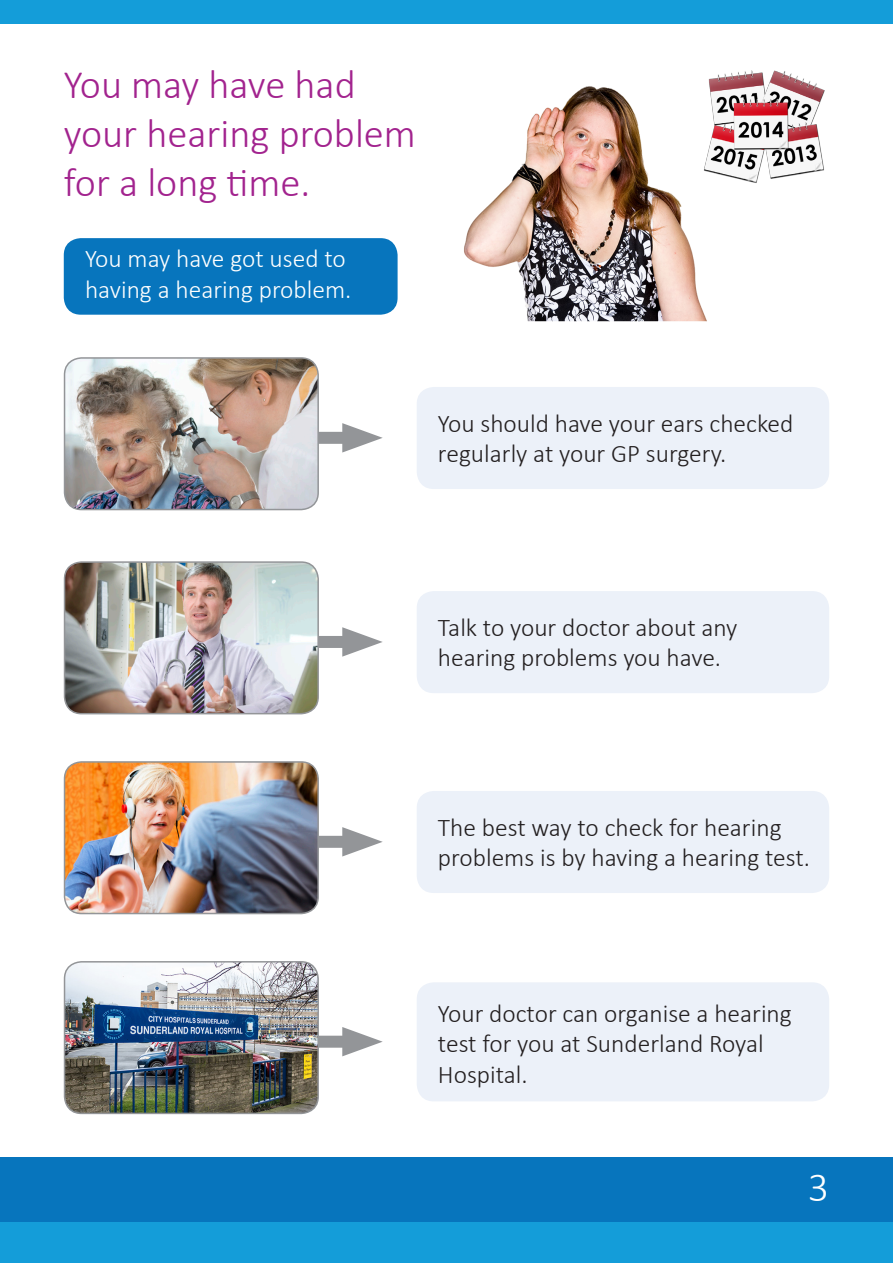
<style>
.page{position:relative;width:893px;height:1263px;background:#fff}
.page>*{position:absolute;margin:0;border:0;box-sizing:border-box;transform-origin:0 0}
.t1{font:300 42px "Calibri";color:#fff}
.t2{font:300 40.5px "Calibri";color:#a2238e}
.t3{font:300 25.5px/30.6px "Calibri";color:#231f20}
.t4{font:300 25.5px "Calibri";color:#fff}
</style>
<div class="page">
<div style="left:64px;top:238px;width:334px;height:77px;background:#0775bd;border-radius:17px"></div>
<div style="left:0;top:1157px;width:893px;height:65px;background:#0775bd"></div>
<div style="left:0;top:0;width:893px;height:23px;background:#149dd9"></div>
<div style="left:0;top:1222px;width:893px;height:41px;background:#149dd9"></div>
<div style="left:417px;top:387px;width:412px;height:102px;background:#ecf1f9;border-radius:17px"></div>
<div style="left:417px;top:591px;width:412px;height:102px;background:#ecf1f9;border-radius:17px"></div>
<div style="left:293px;top:432px;width:66px;height:12px;background:#939598"></div>
<svg style="left:342px;top:423px;width:41px;height:29px"></svg>
<div style="left:293px;top:636px;width:66px;height:12px;background:#939598"></div>
<svg style="left:342px;top:627px;width:41px;height:30px"></svg>
<img style="left:65px;top:358px;width:253px;height:151px">
<div style="left:64px;top:357px;width:255px;height:153px;border:2px solid #939598;border-radius:17px"></div>
<img style="left:65px;top:564px;width:253px;height:150px">
<div style="left:64px;top:561px;width:255px;height:153px;border:2px solid #939598;border-radius:17px"></div>
<div style="left:417px;top:791px;width:412px;height:102px;background:#ecf1f9;border-radius:17px"></div>
<div style="left:417px;top:982px;width:412px;height:119px;background:#ecf1f9;border-radius:17px"></div>
<div style="left:293px;top:836px;width:66px;height:12px;background:#939598"></div>
<svg style="left:342px;top:827px;width:41px;height:29px"></svg>
<div style="left:293px;top:1036px;width:66px;height:12px;background:#939598"></div>
<svg style="left:342px;top:1027px;width:41px;height:29px"></svg>
<img style="left:65px;top:762px;width:253px;height:151px">
<div style="left:64px;top:761px;width:255px;height:153px;border:2px solid #939598;border-radius:17px"></div>
<img style="left:65px;top:962px;width:253px;height:151px">
<div style="left:64px;top:961px;width:255px;height:153px;border:2px solid #939598;border-radius:17px"></div>
<img style="left:711px;top:70px;width:114px;height:113px">
<img style="left:464px;top:78px;width:247px;height:244px">
<p class="t2" style="left:64px;top:60px;width:293px">You may have had</p>
<p class="t2" style="left:64px;top:108px;width:354px">your hearing problem</p>
<p class="t2" style="left:64px;top:157px;width:248px">for a long time.</p>
<p class="t4" style="left:85px;top:243px;width:262px">You may have got used to</p>
<p class="t4" style="left:85px;top:274px;width:268px">having a hearing problem.</p>
<p class="t3" style="left:438px;top:408px;width:357px">You should have your ears checked</p>
<p class="t3" style="left:438px;top:438px;width:290px">regularly at your GP surgery.</p>
<p class="t3" style="left:438px;top:612px;width:301px">Talk to your doctor about any</p>
<p class="t3" style="left:438px;top:642px;width:285px">hearing problems you have.</p>
<p class="t3" style="left:438px;top:811px;width:345px">The best way to check for hearing</p>
<p class="t3" style="left:438px;top:841px;width:374px">problems is by having a hearing test.</p>
<p class="t3" style="left:438px;top:998px;width:355px">Your doctor can organise a hearing test for you at Sunderland Royal</p>
<p class="t3" style="left:438px;top:1059px;width:91px">Hospital.</p>
<p class="t1" style="left:808px;top:1161px;width:23px">3</p>
</div>
